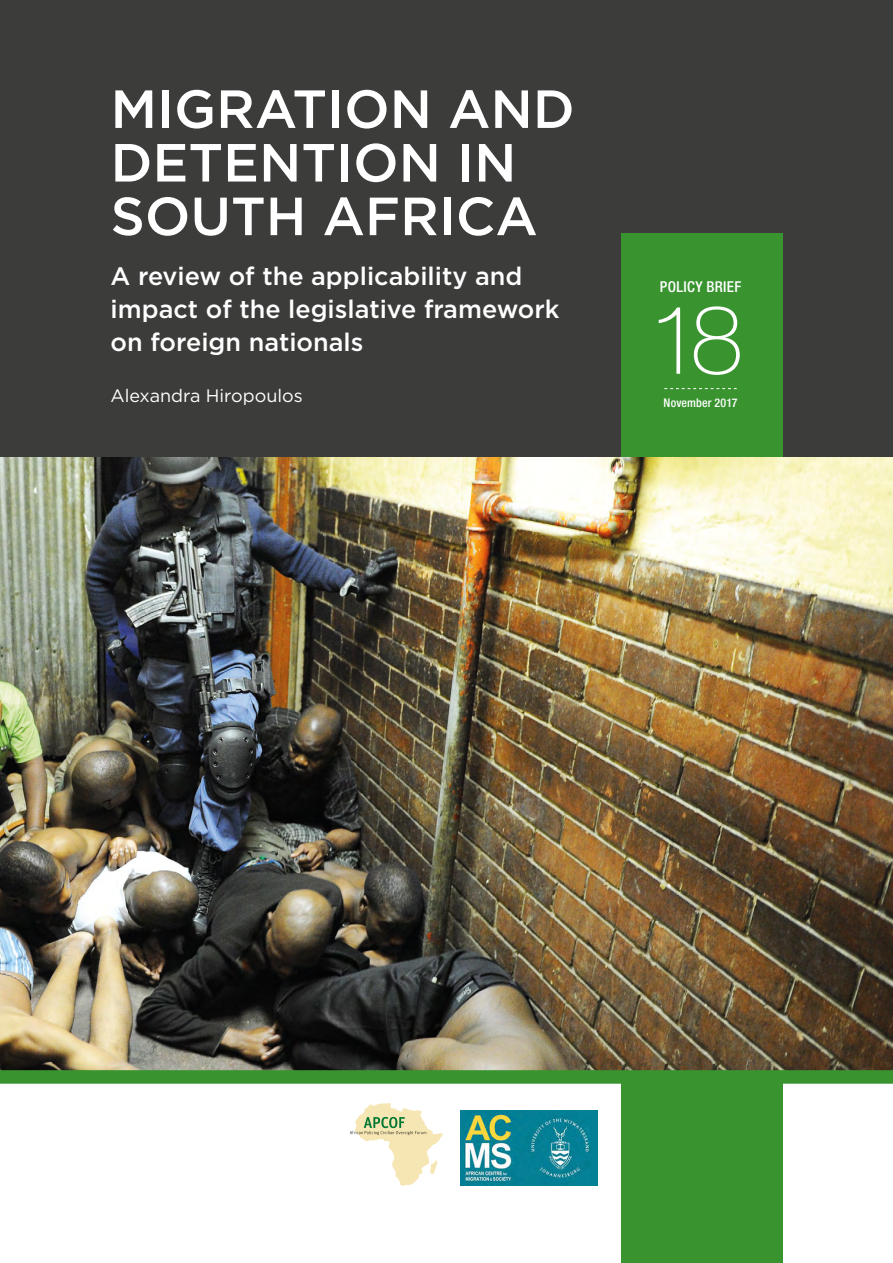
<style>
.page{position:relative;width:893px;height:1263px;background:#fff}
.page>*{position:absolute;margin:0;border:0;box-sizing:border-box;transform-origin:0 0}
.t1{font:100 96px "Helvetica Neue LT Std";color:#fff}
.t2{font:500 53.55px/53.6px "Gotham";color:#fff}
.t3{font:500 25.2px/33.2px "Gotham";color:#fff}
.t4{font:18px "Gotham";color:#fff}
.t5{font:500 condensed 15px "Helvetica Neue LT Std";letter-spacing:.025em;color:#fff}
.t6{font:500 condensed 12px "Helvetica Neue LT Std";letter-spacing:.01em;color:#fff}
</style>
<div class="page">
<div style="left:0;top:0;width:893px;height:473px;background:#3c3c3b"></div>
<div style="left:621px;top:234px;width:161px;height:1029px;background:#399430"></div>
<svg style="left:664px;top:388px;width:73px;height:1px"></svg>
<img style="left:0;top:457px;width:893px;height:613px">
<img style="left:461px;top:1110px;width:136px;height:76px">
<div style="left:0;top:1070px;width:893px;height:14px;background:#399430"></div>
<svg style="left:350px;top:1103px;width:93px;height:83px"></svg>
<h2 class="t2" style="left:111px;top:82px;width:466px">MIGRATION AND<br>DETENTION IN<br>SOUTH AFRICA</h2>
<p class="t3" style="left:111px;top:259px;width:450px">A review of the applicability and impact of the legislative framework on foreign nationals</p>
<p class="t4" style="left:111px;top:384px;width:194px">Alexandra Hiropoulos</p>
<p class="t6" style="left:664px;top:395px;width:75px">November 2017</p>
<p class="t5" style="left:660px;top:278px;width:83px">POLICY BRIEF</p>
<h1 class="t1" style="left:648px;top:285px;width:97px">18</h1>
</div>
